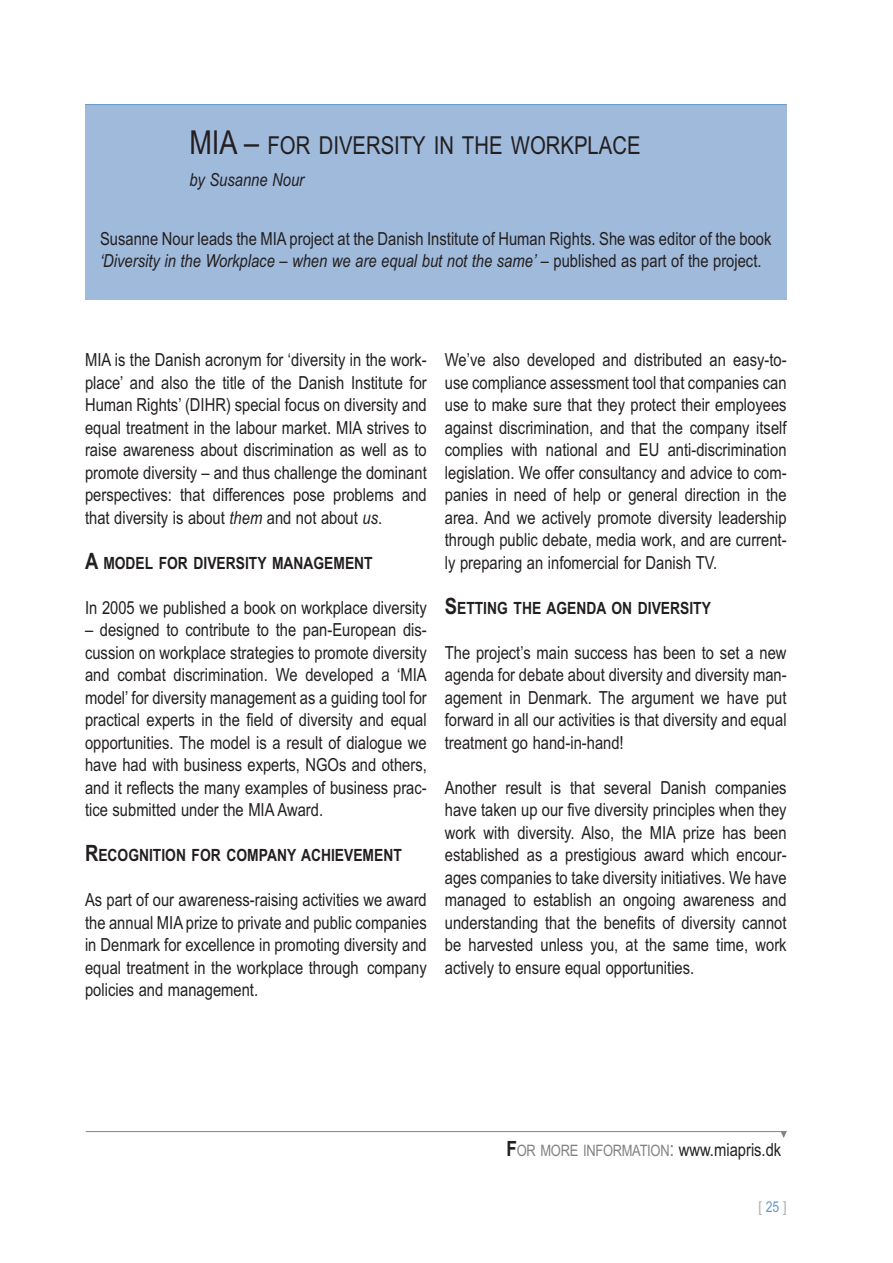
<style>
.page{position:relative;width:893px;height:1263px;background:#fff}
.page>*{position:absolute;margin:0;border:0;box-sizing:border-box;transform-origin:0 0}
.t1{font:24.75px "Arial Narrow";color:#231f20}
.t2{font:18px/22.5px "Arial Narrow";color:#231f20;text-align:justify}
.t3{font:italic 18px "Arial Narrow";color:#231f20}
.t4{font:700 16.8px "Arial Narrow";color:#231f20}
.t5{font:15.75px "Arial Narrow";letter-spacing:-.02em;color:#808285}
.t6{font:15px "Arial Narrow";color:#a8a9ad}
.s1{font-size:33px}
.s2{font-style:italic}
.s3{font-size:22.5px}
.s4{font-weight:700;font-size:21px;color:#231f20}
.s5{font-size:21px}
.s6{font-size:18px;color:#231f20}
.s7{color:#679ac8}
</style>
<div class="page">
<div style="left:85px;top:105px;width:702px;height:195px;background:#9fbadb"></div>
<hr style="left:85px;top:104px;width:702px;height:1px;background:#679ac8">
<hr style="left:86px;top:1131px;width:701px;height:1px;background:#808285">
<svg style="left:781px;top:1131px;width:6px;height:7px"></svg>
<h1 class="t1" style="left:189px;top:131px;width:453px"><span class="s1">MIA –</span> FOR DIVERSITY IN THE WORKPLACE</h1>
<p class="t3" style="left:189px;top:170px;width:116px">by Susanne Nour</p>
<p class="t2" style="left:100px;top:228px;width:673px;line-height:21.6px">Susanne Nour leads the MIA project at the Danish Institute of Human Rights. She was editor of the book <span class="s2">‘Diversity in the Workplace – when we are equal but not the same’</span> – published as part of the project.</p>
<p class="t2" style="left:85px;top:349px;width:343px">MIA is the Danish acronym for ‘diversity in the work&shy;place’ and also the title of the Danish Institute for Human Rights’ (DIHR) special focus on diversity and equal treatment in the labour market. MIA strives to raise awareness about discrimination as well as to promote diversity – and thus challenge the dominant perspectives: that differences pose problems and that diversity is about <span class="s2">them</span> and not about <span class="s2">us</span>.</p>
<p class="t4" style="left:85px;top:553px;width:289px"><span class="s3">A</span> MODEL FOR DIVERSITY MANAGEMENT</p>
<p class="t2" style="left:85px;top:596px;width:343px">In 2005 we published a book on workplace diversity</p>
<p class="t2" style="left:85px;top:619px;width:343px">– designed to contribute to the pan-European dis&shy;cussion on workplace strategies to promote diversity and combat discrimination. We developed a ‘MIA model’ for diversity management as a guiding tool for practical experts in the field of diversity and equal opportunities. The model is a result of dialogue we have had with business experts, NGOs and others, and it reflects the many examples of business prac&shy;tice submitted under the MIA Award.</p>
<p class="t4" style="left:85px;top:845px;width:318px"><span class="s3">R</span>ECOGNITION FOR COMPANY ACHIEVEMENT</p>
<p class="t2" style="left:85px;top:889px;width:343px">As part of our awareness-raising activities we award the annual MIA prize to private and public companies in Denmark for excellence in promoting diversity and equal treatment in the workplace through company policies and management.</p>
<p class="t2" style="left:445px;top:349px;width:343px">We’ve also developed and distributed an easy-to&shy;use compliance assessment tool that companies can use to make sure that they protect their employees against discrimination, and that the company itself complies with national and EU anti-discrimination legislation. We offer consultancy and advice to com&shy;panies in need of help or general direction in the area. And we actively promote diversity leadership through public debate, media work, and are current&shy;ly preparing an infomercial for Danish TV.</p>
<p class="t4" style="left:445px;top:598px;width:268px"><span class="s3">S</span>ETTING THE AGENDA ON DIVERSITY</p>
<p class="t2" style="left:445px;top:641px;width:343px">The project’s main success has been to set a new agenda for debate about diversity and diversity man&shy;agement in Denmark. The argument we have put forward in all our activities is that diversity and equal treatment go hand-in-hand!</p>
<p class="t2" style="left:445px;top:776px;width:343px">Another result is that several Danish companies have taken up our five diversity principles when they work with diversity. Also, the MIA prize has been established as a prestigious award which encour&shy;ages companies to take diversity initiatives. We have managed to establish an ongoing awareness and understanding that the benefits of diversity cannot be harvested unless you, at the same time, work actively to ensure equal opportunities.</p>
<p class="t5" style="left:506px;top:1141px;width:276px"><span class="s4">F</span>OR MORE INFORMATION<span class="s5">:</span> <span class="s6">www.miapris.dk</span></p>
<p class="t6" style="left:759px;top:1198px;width:30px">[ <span class="s7">25</span> ]</p>
</div>
